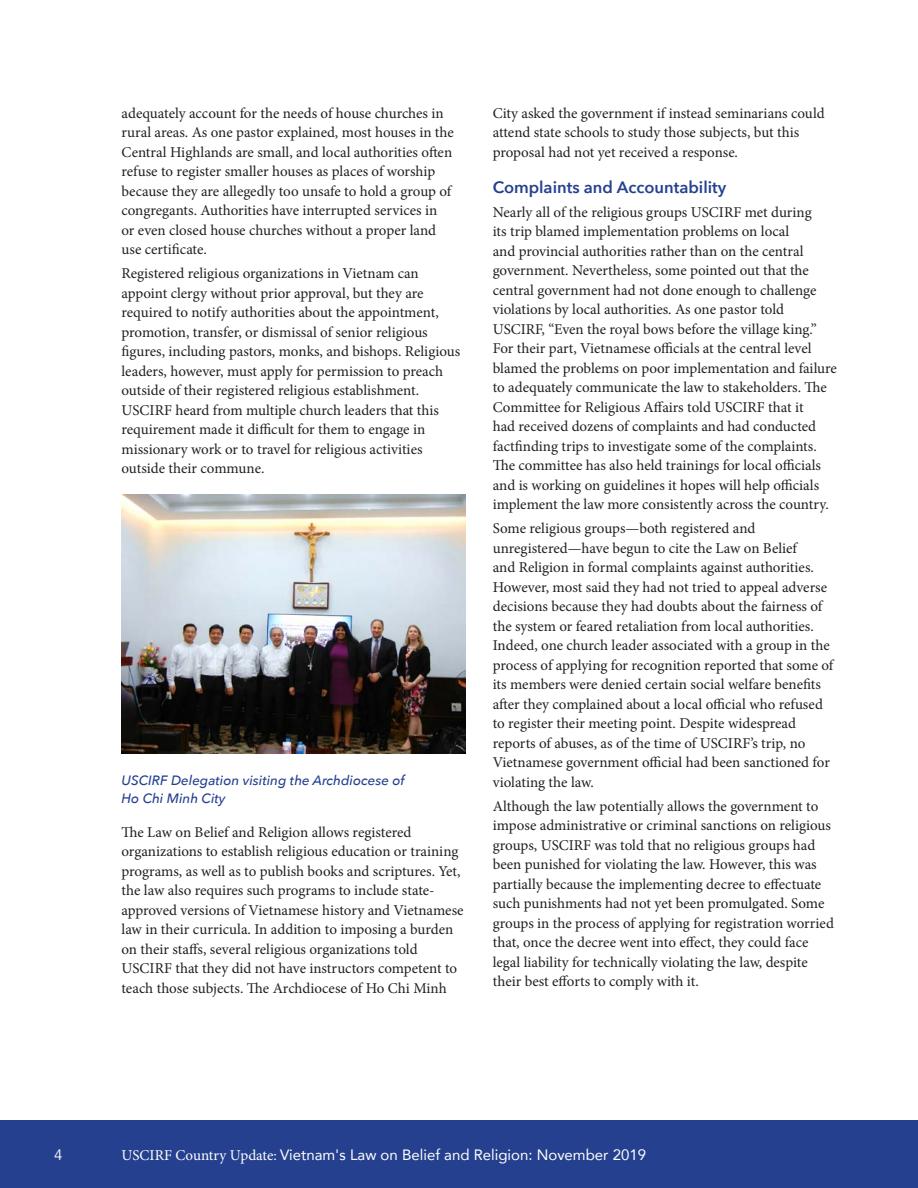
<style>
.page{position:relative;width:918px;height:1188px;background:#fff}
.page>*{position:absolute;margin:0;border:0;box-sizing:border-box;transform-origin:0 0}
.Subhead{font:600 16.5px "Avenir Next";color:#25408f}
.Body_no_indent{font:15px/19.5px "Minion Pro";color:#231f20}
.t1{font:15px "Avenir";color:#fff}
.t2{font:15px "Avenir";color:#fff}
.Photo_caption{font:italic 500 13.5px/18px "Avenir Next";color:#25408f}
.s1{font-family:"Minion Pro"}
</style>
<div class="page">
<div style="left:0;top:1120px;width:918px;height:68px;background:#25408f"></div>
<img style="left:122px;top:495px;width:344px;height:258px">
<p class="Body_no_indent" style="left:122px;top:103px;width:334px">adequately account for the needs of house churches in rural areas. As one pastor explained, most houses in the Central Highlands are small, and local authorities often refuse to register smaller houses as places of worship because they are allegedly too unsafe to hold a group of congregants. Authorities have interrupted services in or even closed house churches without a proper land use certificate.</p>
<p class="Body_no_indent" style="left:122px;top:264px;width:340px">Registered religious organizations in Vietnam can appoint clergy without prior approval, but they are required to notify authorities about the appointment, promotion, transfer, or dismissal of senior religious figures, including pastors, monks, and bishops. Religious leaders, however, must apply for permission to preach outside of their registered religious establishment.<br>USCIRF heard from multiple church leaders that this requirement made it difficult for them to engage in missionary work or to travel for religious activities outside their commune.</p>
<p class="Photo_caption" style="left:122px;top:771px;width:285px">USCIRF Delegation visiting the Archdiocese of<br>Ho Chi Minh City</p>
<p class="Body_no_indent" style="left:122px;top:822px;width:344px">The Law on Belief and Religion allows registered organizations to establish religious education or training programs, as well as to publish books and scriptures. Yet, the law also requires such programs to include state&shy;approved versions of Vietnamese history and Vietnamese law in their curricula. In addition to imposing a burden on their staffs, several religious organizations told USCIRF that they did not have instructors competent to teach those subjects. The Archdiocese of Ho Chi Minh</p>
<p class="Body_no_indent" style="left:493px;top:103px;width:333px">City asked the government if instead seminarians could attend state schools to study those subjects, but this proposal had not yet received a response.</p>
<p class="Subhead" style="left:493px;top:173px;width:235px">Complaints and Accountability</p>
<p class="Body_no_indent" style="left:493px;top:202px;width:346px">Nearly all of the religious groups USCIRF met during<br>its trip blamed implementation problems on local<br>and provincial authorities rather than on the central government. Nevertheless, some pointed out that the central government had not done enough to challenge violations by local authorities. As one pastor told USCIRF, “Even the royal bows before the village king.” For their part, Vietnamese officials at the central level blamed the problems on poor implementation and failure to adequately communicate the law to stakeholders. The Committee for Religious Affairs told USCIRF that it<br>had received dozens of complaints and had conducted factfinding trips to investigate some of the complaints.<br>The committee has also held trainings for local officials and is working on guidelines it hopes will help officials implement the law more consistently across the country.</p>
<p class="Body_no_indent" style="left:493px;top:519px;width:342px">Some religious groups—both registered and unregistered—have begun to cite the Law on Belief<br>and Religion in formal complaints against authorities.<br>However, most said they had not tried to appeal adverse decisions because they had doubts about the fairness of the system or feared retaliation from local authorities.<br>Indeed, one church leader associated with a group in the process of applying for recognition reported that some of its members were denied certain social welfare benefits after they complained about a local official who refused to register their meeting point. Despite widespread reports of abuses, as of the time of USCIRF’s trip, no Vietnamese government official had been sanctioned for violating the law.</p>
<p class="Body_no_indent" style="left:493px;top:796px;width:343px">Although the law potentially allows the government to impose administrative or criminal sanctions on religious groups, USCIRF was told that no religious groups had been punished for violating the law. However, this was partially because the implementing decree to effectuate such punishments had not yet been promulgated. Some groups in the process of applying for registration worried that, once the decree went into effect, they could face legal liability for technically violating the law, despite their best efforts to comply with it.</p>
<p class="t2" style="left:54px;top:1146px;width:10px">4</p>
<p class="t1" style="left:122px;top:1142px;width:526px"><span class="s1">USCIRF Country Update:</span> Vietnam's Law on Belief and Religion: November 2019</p>
</div>
